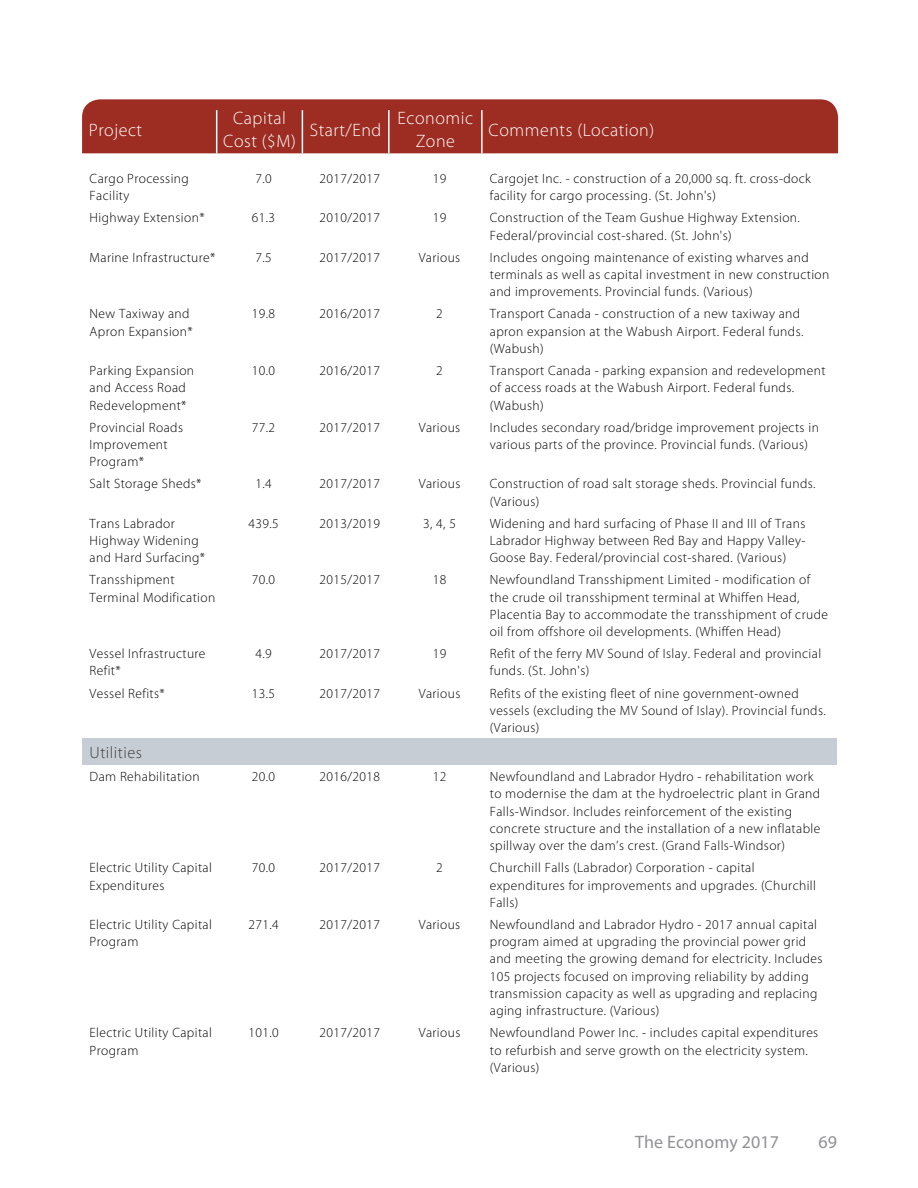
<style>
.page{position:relative;width:918px;height:1188px;background:#fff}
.page>*{position:absolute;margin:0;border:0;box-sizing:border-box;transform-origin:0 0}
.t1{font:300 18px/23.2px "Myriad Pro";letter-spacing:.03em;color:#fff;text-align:center}
.t2{font:18px "Myriad Pro";letter-spacing:.005em;color:#919195}
.t3{font:300 16.5px "Myriad Pro";letter-spacing:.03em;color:#3e3c3d}
.t4{font:300 13.5px/17.2px "Myriad Pro";letter-spacing:.03em;color:#000}
</style>
<div class="page">
<div style="left:82px;top:738px;width:754px;height:27px;background:#c7cdd4"></div>
<div style="left:82px;top:99px;width:756px;height:54px;background:#9d2d22"></div>
<hr style="left:216px;top:110px;width:1px;height:43px;background:#fff">
<hr style="left:302px;top:110px;width:1px;height:43px;background:#fff">
<hr style="left:388px;top:110px;width:2px;height:43px;background:#fff">
<hr style="left:481px;top:110px;width:2px;height:43px;background:#fff">
<h1 class="t1" style="left:89px;top:118px;width:55px">Project</h1>
<h1 class="t1" style="left:223px;top:106px;width:74px">Capital<br>Cost ($M)</h1>
<h1 class="t1" style="left:310px;top:118px;width:73px">Start/End</h1>
<h1 class="t1" style="left:398px;top:106px;width:77px">Economic<br>Zone</h1>
<h1 class="t1" style="left:489px;top:118px;width:167px">Comments (Location)</h1>
<p class="t4" style="left:90px;top:170px;width:101px">Cargo Processing<br>Facility</p>
<p class="t4" style="left:255px;top:170px;width:18px">7.0</p>
<p class="t4" style="left:319px;top:170px;width:62px">2017/2017</p>
<p class="t4" style="left:433px;top:170px;width:15px">19</p>
<p class="t4" style="left:490px;top:170px;width:323px">Cargojet Inc. - construction of a 20,000 sq. ft. cross-dock facility for cargo processing. (St. John's)</p>
<p class="t4" style="left:90px;top:209px;width:117px">Highway Extension*</p>
<p class="t4" style="left:252px;top:209px;width:25px">61.3</p>
<p class="t4" style="left:319px;top:209px;width:62px">2010/2017</p>
<p class="t4" style="left:433px;top:209px;width:15px">19</p>
<p class="t4" style="left:490px;top:209px;width:312px">Construction of the Team Gushue Highway Extension.<br>Federal/provincial cost-shared. (St. John's)</p>
<p class="t4" style="left:90px;top:248px;width:127px">Marine Infrastructure*</p>
<p class="t4" style="left:255px;top:248px;width:18px">7.5</p>
<p class="t4" style="left:319px;top:248px;width:62px">2017/2017</p>
<p class="t4" style="left:419px;top:248px;width:43px">Various</p>
<p class="t4" style="left:490px;top:248px;width:341px">Includes ongoing maintenance of existing wharves and terminals as well as capital investment in new construction and improvements. Provincial funds. (Various)</p>
<p class="t4" style="left:90px;top:305px;width:105px">New Taxiway and<br>Apron Expansion*</p>
<p class="t4" style="left:252px;top:305px;width:25px">19.8</p>
<p class="t4" style="left:319px;top:305px;width:62px">2016/2017</p>
<p class="t4" style="left:436px;top:305px;width:8px">2</p>
<p class="t4" style="left:490px;top:305px;width:315px">Transport Canada - construction of a new taxiway and apron expansion at the Wabush Airport. Federal funds. (Wabush)</p>
<p class="t4" style="left:90px;top:362px;width:106px">Parking Expansion and Access Road<br>Redevelopment*</p>
<p class="t4" style="left:252px;top:362px;width:25px">10.0</p>
<p class="t4" style="left:319px;top:362px;width:62px">2016/2017</p>
<p class="t4" style="left:436px;top:362px;width:8px">2</p>
<p class="t4" style="left:490px;top:362px;width:337px">Transport Canada - parking expansion and redevelopment of access roads at the Wabush Airport. Federal funds. (Wabush)</p>
<p class="t4" style="left:90px;top:418px;width:95px">Provincial Roads<br>Improvement<br>Program*</p>
<p class="t4" style="left:252px;top:418px;width:25px">77.2</p>
<p class="t4" style="left:319px;top:418px;width:62px">2017/2017</p>
<p class="t4" style="left:419px;top:418px;width:43px">Various</p>
<p class="t4" style="left:490px;top:418px;width:331px">Includes secondary road/bridge improvement projects in various parts of the province. Provincial funds. (Various)</p>
<p class="t4" style="left:90px;top:475px;width:113px">Salt Storage Sheds*</p>
<p class="t4" style="left:255px;top:475px;width:18px">1.4</p>
<p class="t4" style="left:319px;top:475px;width:62px">2017/2017</p>
<p class="t4" style="left:419px;top:475px;width:43px">Various</p>
<p class="t4" style="left:490px;top:475px;width:327px">Construction of road salt storage sheds. Provincial funds. (Various)</p>
<p class="t4" style="left:90px;top:514px;width:117px">Trans Labrador<br>Highway Widening and Hard Surfacing*</p>
<p class="t4" style="left:248px;top:514px;width:32px">439.5</p>
<p class="t4" style="left:319px;top:514px;width:62px">2013/2019</p>
<p class="t4" style="left:423px;top:514px;width:34px">3, 4, 5</p>
<p class="t4" style="left:490px;top:514px;width:317px;text-align:justify">Widening and hard surfacing of Phase II and III of Trans Labrador Highway between Red Bay and Happy Valley-Goose Bay. Federal/provincial cost-shared. (Various)</p>
<p class="t4" style="left:90px;top:571px;width:127px">Transshipment<br>Terminal Modification</p>
<p class="t4" style="left:252px;top:571px;width:25px">70.0</p>
<p class="t4" style="left:319px;top:571px;width:62px">2015/2017</p>
<p class="t4" style="left:433px;top:571px;width:15px">18</p>
<p class="t4" style="left:490px;top:571px;width:340px">Newfoundland Transshipment Limited - modification of the crude oil transshipment terminal at Whiffen Head, Placentia Bay to accommodate the transshipment of crude oil from offshore oil developments. (Whiffen Head)</p>
<p class="t4" style="left:90px;top:645px;width:117px">Vessel Infrastructure<br>Refit*</p>
<p class="t4" style="left:255px;top:645px;width:18px">4.9</p>
<p class="t4" style="left:319px;top:645px;width:62px">2017/2017</p>
<p class="t4" style="left:433px;top:645px;width:15px">19</p>
<p class="t4" style="left:490px;top:645px;width:333px">Refit of the ferry MV Sound of Islay. Federal and provincial funds. (St. John's)</p>
<p class="t4" style="left:90px;top:684px;width:77px">Vessel Refits*</p>
<p class="t4" style="left:252px;top:684px;width:25px">13.5</p>
<p class="t4" style="left:319px;top:684px;width:62px">2017/2017</p>
<p class="t4" style="left:419px;top:684px;width:43px">Various</p>
<p class="t4" style="left:490px;top:684px;width:338px">Refits of the existing fleet of nine government-owned vessels (excluding the MV Sound of Islay). Provincial funds. (Various)</p>
<p class="t3" style="left:90px;top:742px;width:54px">Utilities</p>
<p class="t4" style="left:90px;top:768px;width:112px">Dam Rehabilitation</p>
<p class="t4" style="left:252px;top:768px;width:25px">20.0</p>
<p class="t4" style="left:319px;top:768px;width:62px">2016/2018</p>
<p class="t4" style="left:433px;top:768px;width:15px">12</p>
<p class="t4" style="left:490px;top:768px;width:332px">Newfoundland and Labrador Hydro - rehabilitation work to modernise the dam at the hydroelectric plant in Grand Falls-Windsor. Includes reinforcement of the existing concrete structure and the installation of a new inflatable spillway over the dam’s crest. (Grand Falls-Windsor)</p>
<p class="t4" style="left:90px;top:859px;width:124px">Electric Utility Capital<br>Expenditures</p>
<p class="t4" style="left:252px;top:859px;width:25px">70.0</p>
<p class="t4" style="left:319px;top:859px;width:62px">2017/2017</p>
<p class="t4" style="left:436px;top:859px;width:8px">2</p>
<p class="t4" style="left:490px;top:859px;width:328px">Churchill Falls (Labrador) Corporation - capital expenditures for improvements and upgrades. (Churchill<br>Falls)</p>
<p class="t4" style="left:90px;top:916px;width:124px">Electric Utility Capital<br>Program</p>
<p class="t4" style="left:248px;top:916px;width:32px">271.4</p>
<p class="t4" style="left:319px;top:916px;width:62px">2017/2017</p>
<p class="t4" style="left:419px;top:916px;width:43px">Various</p>
<p class="t4" style="left:490px;top:916px;width:334px">Newfoundland and Labrador Hydro - 2017 annual capital program aimed at upgrading the provincial power grid and meeting the growing demand for electricity. Includes 105 projects focused on improving reliability by adding transmission capacity as well as upgrading and replacing aging infrastructure. (Various)</p>
<p class="t4" style="left:90px;top:1024px;width:124px">Electric Utility Capital<br>Program</p>
<p class="t4" style="left:248px;top:1024px;width:32px">101.0</p>
<p class="t4" style="left:319px;top:1024px;width:62px">2017/2017</p>
<p class="t4" style="left:419px;top:1024px;width:43px">Various</p>
<p class="t4" style="left:490px;top:1024px;width:330px">Newfoundland Power Inc. - includes capital expenditures to refurbish and serve growth on the electricity system. (Various)</p>
<h1 class="t2" style="left:635px;top:1130px;width:146px">The Economy 2017</h1>
<h1 class="t2" style="left:818px;top:1130px;width:20px">69</h1>
</div>
